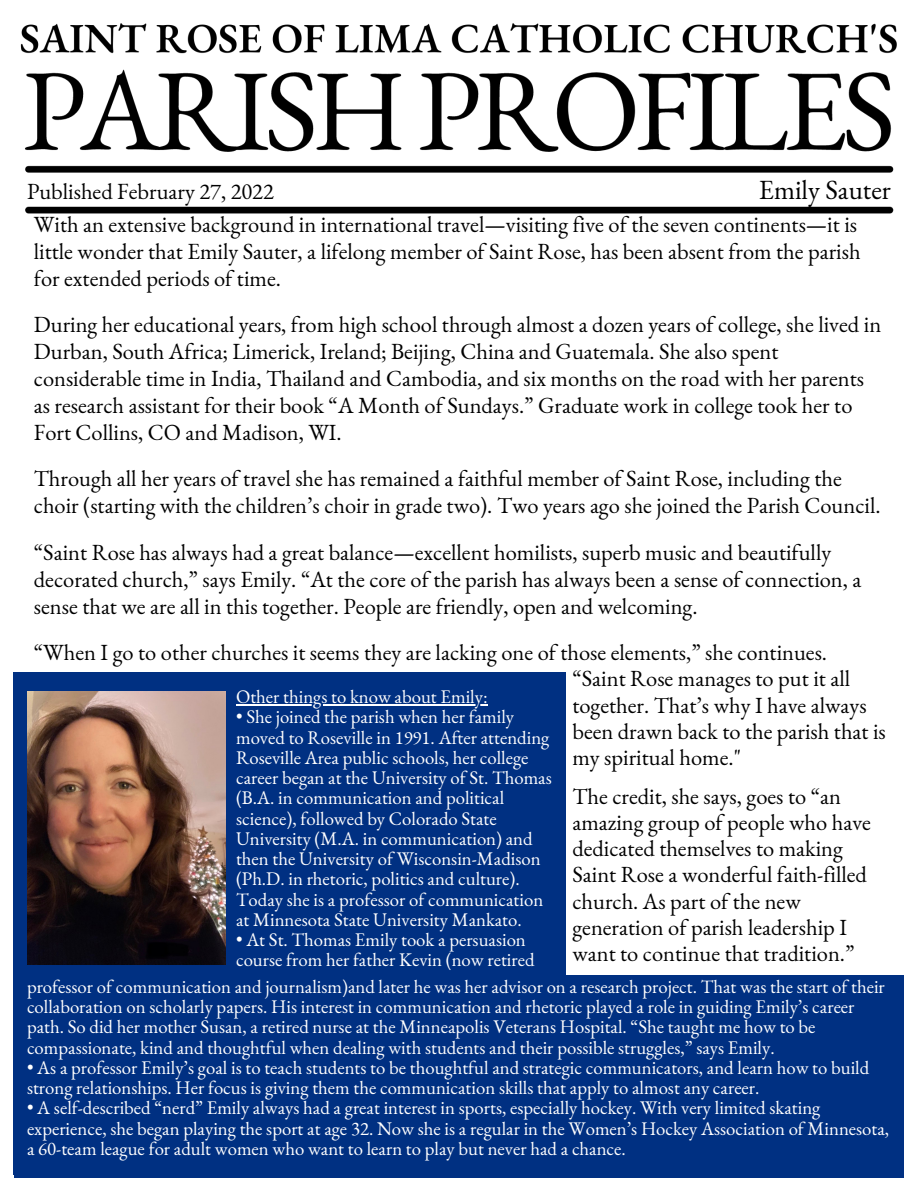
<style>
.page{position:relative;width:918px;height:1188px;background:#fff}
.page>*{position:absolute;margin:0;border:0;box-sizing:border-box;transform-origin:0 0}
.t1{font:27px "EB Garamond";color:#000}
.t2{font:22.5px/27px "EB Garamond";color:#000}
.t3{font:18.75px/20.2px "EB Garamond";color:#fff}
</style>
<div class="page">
<img style="left:20px;top:23px;width:877px;height:191px">
<div style="left:14px;top:975px;width:889px;height:203px;background:#003082"></div>
<div style="left:14px;top:672px;width:552px;height:503px;background:#003082"></div>
<img style="left:27px;top:691px;width:198px;height:274px">
<hr style="left:236px;top:704px;width:252px;height:1px;background:#fff">
<p class="t2" style="left:27px;top:178px;width:248px">Published February 27, 2022</p>
<p class="t1" style="left:759px;top:171px;width:134px">Emily Sauter</p>
<p class="t2" style="left:34px;top:211px;width:828px">With an extensive background in international travel—visiting five of the seven continents—it is little wonder that Emily Sauter, a lifelong member of Saint Rose, has been absent from the parish for extended periods of time.</p>
<p class="t2" style="left:34px;top:311px;width:849px">During her educational years, from high school through almost a dozen years of college, she lived in Durban, South Africa; Limerick, Ireland; Beijing, China and Guatemala. She also spent considerable time in India, Thailand and Cambodia, and six months on the road with her parents as research assistant for their book “A Month of Sundays.” Graduate work in college took her to Fort Collins, CO and Madison, WI.</p>
<p class="t2" style="left:34px;top:465px;width:848px">Through all her years of travel she has remained a faithful member of Saint Rose, including the choir (starting with the children’s choir in grade two). Two years ago she joined the Parish Council.</p>
<p class="t2" style="left:34px;top:538px;width:829px">“Saint Rose has always had a great balance—excellent homilists, superb music and beautifully decorated church,” says Emily. “At the core of the parish has always been a sense of connection, a sense that we are all in this together. People are friendly, open and welcoming.</p>
<p class="t2" style="left:34px;top:638px;width:795px">“When I go to other churches it seems they are lacking one of those elements,” she continues.</p>
<p class="t3" style="left:236px;top:686px;width:253px">Other things to know about Emily:</p>
<p class="t3" style="left:236px;top:707px;width:317px">• She joined the parish when her family moved to Roseville in 1991. After attending Roseville Area public schools, her college career began at the University of St. Thomas (B.A. in communication and political science), followed by Colorado State University (M.A. in communication) and then the University of Wisconsin-Madison (Ph.D. in rhetoric, politics and culture).<br>Today she is a professor of communication at Minnesota State University Mankato.</p>
<p class="t3" style="left:236px;top:929px;width:300px">• At St. Thomas Emily took a persuasion course from her father Kevin (now retired</p>
<p class="t2" style="left:572px;top:665px;width:315px;line-height:26.2px">“Saint Rose manages to put it all together. That’s why I have always been drawn back to the parish that is my spiritual home."</p>
<p class="t2" style="left:572px;top:782px;width:300px;line-height:26.2px">The credit, she says, goes to “an amazing group of people who have dedicated themselves to making<br>Saint Rose a wonderful faith-filled church. As part of the new generation of parish leadership I want to continue that tradition.”</p>
<p class="t3" style="left:27px;top:976px;width:859px">professor of communication and journalism)and later he was her advisor on a research project. That was the start of their collaboration on scholarly papers. His interest in communication and rhetoric played a role in guiding Emily’s career path. So did her mother Susan, a retired nurse at the Minneapolis Veterans Hospital. “She taught me how to be compassionate, kind and thoughtful when dealing with students and their possible struggles,” says Emily.</p>
<p class="t3" style="left:27px;top:1057px;width:844px">• As a professor Emily’s goal is to teach students to be thoughtful and strategic communicators, and learn how to build strong relationships. Her focus is giving them the communication skills that apply to almost any career.</p>
<p class="t3" style="left:27px;top:1098px;width:864px">• A self-described “nerd” Emily always had a great interest in sports, especially hockey. With very limited skating experience, she began playing the sport at age 32. Now she is a regular in the Women’s Hockey Association of Minnesota, a 60-team league for adult women who want to learn to play but never had a chance.</p>
</div>
